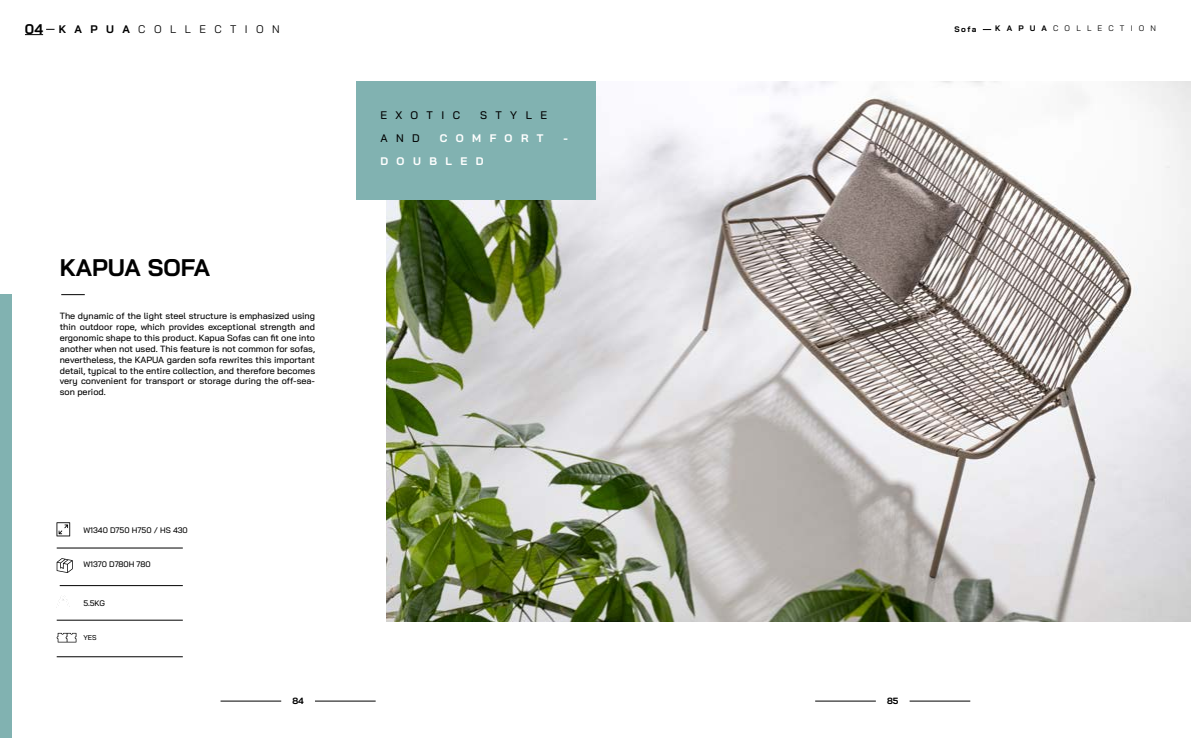
<style>
.page{position:relative;width:1191px;height:738px;background:#fff}
.page>*{position:absolute;margin:0;border:0;box-sizing:border-box;transform-origin:0 0}
.t1{font:700 24px "Bai Jamjuree";color:#000}
.t2{font:700 14px "Bai Jamjuree";color:#000}
.t3{font:700 11px "Bai Jamjuree";letter-spacing:.77em;color:#fff}
.t4{font:11px "Bai Jamjuree";letter-spacing:.77em;color:#000}
.t5{font:500 11px "Bai Jamjuree";letter-spacing:.77em;color:#000}
.t6{font:500 9px/10.8px "Bai Jamjuree";color:#000;text-align:justify}
.t7{font:700 9px "Bai Jamjuree";color:#000}
.t8{font:500 8px "Bai Jamjuree";color:#000}
.t9{font:8px "Bai Jamjuree";letter-spacing:.77em;color:#000}
.t10{font:700 8px "Bai Jamjuree";color:#000}
.t11{font:500 7px "Bai Jamjuree";color:#000}
.s1{font-weight:700}
</style>
<div class="page">
<hr style="left:315px;top:700px;width:61px;height:1px;background:#000">
<hr style="left:220px;top:700px;width:61px;height:1px;background:#000">
<hr style="left:909px;top:700px;width:61px;height:1px;background:#000">
<hr style="left:815px;top:700px;width:61px;height:1px;background:#000">
<img style="left:386px;top:81px;width:805px;height:540px">
<svg style="left:61px;top:294px;width:24px;height:1px"></svg>
<svg style="left:25px;top:29px;width:30px;height:6px"></svg>
<div style="left:0;top:294px;width:11px;height:443px;background:#81b2b1"></div>
<div style="left:356px;top:81px;width:239px;height:118px;background:#81b2b1"></div>
<svg style="left:57px;top:522px;width:13px;height:14px"></svg>
<svg style="left:57px;top:558px;width:16px;height:14px"></svg>
<svg style="left:57px;top:596px;width:13px;height:11px"></svg>
<svg style="left:57px;top:632px;width:19px;height:10px"></svg>
<hr style="left:57px;top:547px;width:126px;height:1px;background:#000">
<hr style="left:60px;top:585px;width:123px;height:1px;background:#000">
<hr style="left:57px;top:619px;width:126px;height:1px;background:#000">
<hr style="left:57px;top:656px;width:126px;height:1px;background:#000">
<h2 class="t2" style="left:25px;top:21px;width:20px">04</h2>
<p class="t4" style="left:59px;top:19px;width:223px"><span class="s1">KAPUA</span>COLLECTION</p>
<h1 class="t1" style="left:60px;top:254px;width:152px">KAPUA SOFA</h1>
<p class="t6" style="left:60px;top:310px;width:257px">The dynamic of the light steel structure is emphasized using thin outdoor rope, which provides exceptional strength and ergonomic shape to this product. Kapua Sofas can fit one into another when not used. This feature is not common for sofas, nevertheless, the KAPUA garden sofa rewrites this important detail, typical to the entire collection, and therefore becomes very convenient for transport or storage during the off-sea&shy;son period.</p>
<p class="t5" style="left:380px;top:108px;width:81px">EXOTIC</p>
<p class="t5" style="left:480px;top:108px;width:69px">STYLE</p>
<p class="t5" style="left:380px;top:131px;width:41px">AND</p>
<p class="t3" style="left:440px;top:131px;width:105px">COMFORT</p>
<p class="t3" style="left:563px;top:131px;width:6px">-</p>
<p class="t3" style="left:380px;top:154px;width:105px">DOUBLED</p>
<p class="t8" style="left:83px;top:525px;width:106px">W1340 D750 H750 / HS 430</p>
<p class="t8" style="left:83px;top:559px;width:69px">W1370 D780H 780</p>
<p class="t8" style="left:83px;top:597px;width:23px">5.5KG</p>
<p class="t11" style="left:83px;top:632px;width:15px">YES</p>
<p class="t7" style="left:292px;top:695px;width:13px">84</p>
<p class="t7" style="left:887px;top:695px;width:13px">85</p>
<p class="t10" style="left:954px;top:24px;width:24px">Sofa</p>
<p class="t9" style="left:995px;top:22px;width:162px"><span class="s1">KAPUA</span>COLLECTION</p>
</div>
